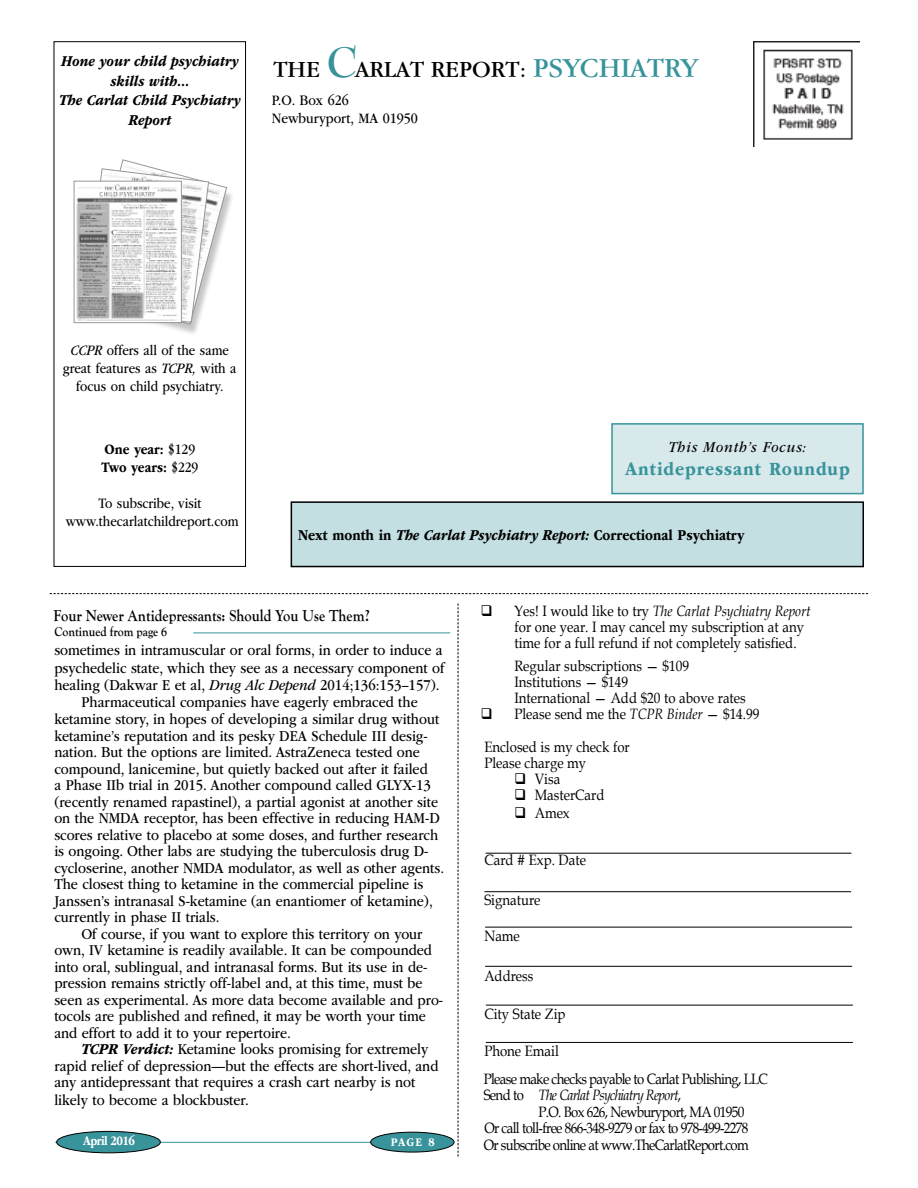
<style>
.page{position:relative;width:918px;height:1188px;background:#fff}
.page>*{position:absolute;margin:0;border:0;box-sizing:border-box;transform-origin:0 0}
.t1{font:24px "Garamond IT Cby BT";color:#000}
.t2{font:700 19.5px "ITC Garamond Std";letter-spacing:.055em;color:#38939b;scale:.88 1}
.t3{font:700 16.5px "Goudy Old Style T";color:#000;scale:.88 1}
.t4{font:15.75px "ITC Garamond Std";color:#000;scale:.88 1}
.t5{font:italic 700 15.75px/19.5px "ITC Garamond Std";color:#000;text-align:center;scale:.85 1}
.t6{font:700 15.75px "ITC Garamond Std";color:#000;scale:.85 1}
.t7{font:italic 15.75px "ITC Garamond Std";letter-spacing:.055em;color:#000;scale:.9 1}
.t8{font:15px/16.2px "Book Antiqua";color:#000;scale:.88 1}
.t9{font:15px/27.8px "Book Antiqua";letter-spacing:-.05em;color:#000;scale:.88 1}
.t10{font:15px/18px "ITC Garamond Std";color:#000;text-align:center;scale:.85 1}
.t11{font:italic 15px "Book Antiqua";letter-spacing:-.05em;color:#000;scale:.88 1}
.t12{font:15px/18px "ITC Garamond Std";color:#000;scale:.88 1}
.t13{font:700 15px/18px "ITC Garamond Std";color:#000;scale:.85 1}
.t14{font:700 13.5px "Goudy Old Style T";color:#000;scale:.88 1}
.t15{font:700 13.5px "ITC Garamond Std";letter-spacing:-.05em;color:#fff;scale:.82 1}
.t16{font:700 12.15px "ITC Garamond Std";color:#fff;scale:.85 1}
.s1{font-family:"Bernhard Modern Std";font-weight:700;font-size:46.5px;color:#38939b}
.s2{font-size:28.5px;color:#38939b}
.s3{font-style:italic}
.s4{font-weight:400}
.s5{font-weight:700;font-style:italic}
.s6{font-style:normal}
</style>
<div class="page">
<div style="left:54px;top:41px;width:192px;height:526px;border:1px solid #000"></div>
<hr style="left:486px;top:853px;width:365px;height:1px;background:#000">
<hr style="left:484px;top:891px;width:367px;height:1px;background:#000">
<hr style="left:485px;top:927px;width:367px;height:1px;background:#000">
<hr style="left:485px;top:966px;width:367px;height:1px;background:#000">
<hr style="left:486px;top:1005px;width:367px;height:1px;background:#000">
<hr style="left:486px;top:1042px;width:367px;height:1px;background:#000">
<div style="left:612px;top:424px;width:251px;height:70px;background:#d7e9eb"></div>
<div style="left:611px;top:423px;width:253px;height:71px;border:2px solid #38939b"></div>
<div style="left:291px;top:502px;width:572px;height:65px;background:#c3dfe1"></div>
<div style="left:291px;top:501px;width:573px;height:66px;border:2px solid #000"></div>
<img style="left:754px;top:41px;width:105px;height:106px">
<svg style="left:458px;top:603px;width:1px;height:554px"></svg>
<svg style="left:50px;top:593px;width:818px;height:1px"></svg>
<div style="left:86px;top:163px;width:149px;height:174px;background:#000;opacity:.23"></div>
<svg style="left:84px;top:159px;width:143px;height:166px"></svg>
<img style="left:76px;top:183px;width:104px;height:138px">
<div style="left:74px;top:181px;width:108px;height:142px;border:1px solid #95979a"></div>
<hr style="left:55px;top:1142px;width:399px;height:1px;background:#38939b">
<div style="left:371px;top:1132px;width:83px;height:20px;background:#38939b;border-radius:50%"></div>
<div style="left:370px;top:1132px;width:84px;height:20px;border:1px solid #000;border-radius:50%"></div>
<div style="left:57px;top:1131px;width:103px;height:22px;background:#38939b;border-radius:50%"></div>
<div style="left:56px;top:1131px;width:105px;height:22px;border:1px solid #000;border-radius:50%"></div>
<hr style="left:193px;top:633px;width:257px;height:1px;background:#38939b">
<p class="t5" style="left:59px;top:52px;width:215px">Hone your child psychiatry skills with...<br>The Carlat Child Psychiatry<br>Report</p>
<h1 class="t1" style="left:273px;top:55px;width:426px">THE <span class="s1">C</span>ARLAT REPORT: <span class="s2">PSYCHIATRY</span></h1>
<p class="t12" style="left:272px;top:92px;width:168px">P.O. Box 626<br>Newburyport, MA 01950</p>
<p class="t10" style="left:63px;top:341px;width:206px"><span class="s3">CCPR</span> offers all of the same great features as <span class="s3">TCPR,</span> with a focus on child psychiatry.</p>
<p class="t13" style="left:101px;top:440px;width:116px">One year: <span class="s4">$129<br></span>Two years: <span class="s4">$229</span></p>
<p class="t10" style="left:66px;top:495px;width:205px">To subscribe, visit www.thecarlatchildreport.com</p>
<p class="t7" style="left:668px;top:439px;width:155px">This Month’s Focus:</p>
<p class="t2" style="left:625px;top:458px;width:257px">Antidepressant Roundup</p>
<p class="t6" style="left:298px;top:526px;width:527px">Next month in <span class="s3">The Carlat Psychiatry Report:</span> Correctional Psychiatry</p>
<p class="t3" style="left:54px;top:606px;width:360px">Four Newer Antidepressants: Should You Use Them?</p>
<p class="t14" style="left:54px;top:624px;width:130px">Continued from page 6</p>
<p class="t4" style="left:54px;top:642px;width:443px">sometimes in intramuscular or oral forms, in order to induce a</p>
<p class="t4" style="left:54px;top:659px;width:445px">psychedelic state, which they see as a necessary component of</p>
<p class="t4" style="left:54px;top:676px;width:439px">healing (Dakwar E et al, <span class="s3">Drug Alc Depend</span> 2014;136:153–157).</p>
<p class="t4" style="left:81px;top:694px;width:384px">Pharmaceutical companies have eagerly embraced the</p>
<p class="t4" style="left:54px;top:711px;width:439px">ketamine story, in hopes of developing a similar drug without</p>
<p class="t4" style="left:54px;top:727px;width:426px">ketamine’s reputation and its pesky DEA Schedule III desig-</p>
<p class="t4" style="left:54px;top:744px;width:417px">nation. But the options are limited. AstraZeneca tested one</p>
<p class="t4" style="left:54px;top:760px;width:426px">compound, lanicemine, but quietly backed out after it failed</p>
<p class="t4" style="left:54px;top:777px;width:430px">a Phase IIb trial in 2015. Another compound called GLYX-13</p>
<p class="t4" style="left:54px;top:793px;width:438px">(recently renamed rapastinel), a partial agonist at another site</p>
<p class="t4" style="left:54px;top:810px;width:440px">on the NMDA receptor, has been effective in reducing HAM-D</p>
<p class="t4" style="left:54px;top:826px;width:438px">scores relative to placebo at some doses, and further research</p>
<p class="t4" style="left:54px;top:843px;width:427px">is ongoing. Other labs are studying the tuberculosis drug D-</p>
<p class="t4" style="left:54px;top:859px;width:445px">cycloserine, another NMDA modulator, as well as other agents.</p>
<p class="t4" style="left:54px;top:876px;width:421px">The closest thing to ketamine in the commercial pipeline is</p>
<p class="t4" style="left:54px;top:892px;width:432px">Janssen’s intranasal S-ketamine (an enantiomer of ketamine),</p>
<p class="t4" style="left:54px;top:909px;width:189px">currently in phase II trials.</p>
<p class="t4" style="left:81px;top:925px;width:389px">Of course, if you want to explore this territory on your</p>
<p class="t4" style="left:54px;top:942px;width:431px">own, IV ketamine is readily available. It can be compounded</p>
<p class="t4" style="left:54px;top:958px;width:426px">into oral, sublingual, and intranasal forms. But its use in de-</p>
<p class="t4" style="left:54px;top:975px;width:420px">pression remains strictly off-label and, at this time, must be</p>
<p class="t4" style="left:54px;top:991px;width:443px">seen as experimental. As more data become available and pro-</p>
<p class="t4" style="left:54px;top:1008px;width:424px">tocols are published and refined, it may be worth your time</p>
<p class="t4" style="left:54px;top:1024px;width:270px">and effort to add it to your repertoire.</p>
<p class="t4" style="left:81px;top:1041px;width:396px"><span class="s5">TCPR Verdict:</span> Ketamine looks promising for extremely</p>
<p class="t4" style="left:54px;top:1057px;width:438px">rapid relief of depression—but the effects are short-lived, and</p>
<p class="t4" style="left:54px;top:1074px;width:412px">any antidepressant that requires a crash cart nearby is not</p>
<p class="t4" style="left:54px;top:1091px;width:223px">likely to become a blockbuster.</p>
<p class="t15" style="left:83px;top:1133px;width:65px">April 2016</p>
<p class="t16" style="left:391px;top:1135px;width:53px">PAGE 8</p>
<p class="t8" style="left:515px;top:603px;width:338px;text-indent:-34px">❑ Yes! I would like to try <span class="s3">The Carlat Psychiatry Report </span>for one year. I may cancel my subscription at any time for a full refund if not completely satisfied.</p>
<p class="t8" style="left:515px;top:657px;width:264px">Regular subscriptions — $109<br>Institutions — $149<br>International — Add $20 to above rates</p>
<p class="t8" style="left:481px;top:697px;width:318px;line-height:32.7px">❑ Please send me the <span class="s3">TCPR Binder</span> — $14.99<br>Enclosed is my check for</p>
<p class="t8" style="left:484px;top:754px;width:117px">Please charge my</p>
<p class="t8" style="left:515px;top:770px;width:54px">❑ Visa</p>
<p class="t8" style="left:515px;top:786px;width:104px">❑ MasterCard</p>
<p class="t8" style="left:515px;top:805px;width:64px">❑ Amex</p>
<p class="t8" style="left:484px;top:852px;width:117px">Card # Exp. Date</p>
<p class="t8" style="left:484px;top:891px;width:65px">Signature</p>
<p class="t8" style="left:484px;top:927px;width:42px">Name</p>
<p class="t8" style="left:484px;top:968px;width:57px">Address</p>
<p class="t8" style="left:484px;top:1005px;width:94px">City State Zip</p>
<p class="t9" style="left:484px;top:1037px;width:324px">Phone Email<br>Please make checks payable to Carlat Publishing, LLC</p>
<p class="t11" style="left:484px;top:1085px;width:226px"><span class="s6">Send to</span> The Carlat Psychiatry Report<span class="s6">,</span></p>
<p class="t9" style="left:539px;top:1098px;width:235px">P.O. Box 626, Newburyport, MA 01950</p>
<p class="t9" style="left:484px;top:1114px;width:301px">Or call toll-free 866-348-9279 or fax to 978-499-2278</p>
<p class="t9" style="left:484px;top:1131px;width:303px">Or subscribe online at www.TheCarlatReport.com</p>
</div>
